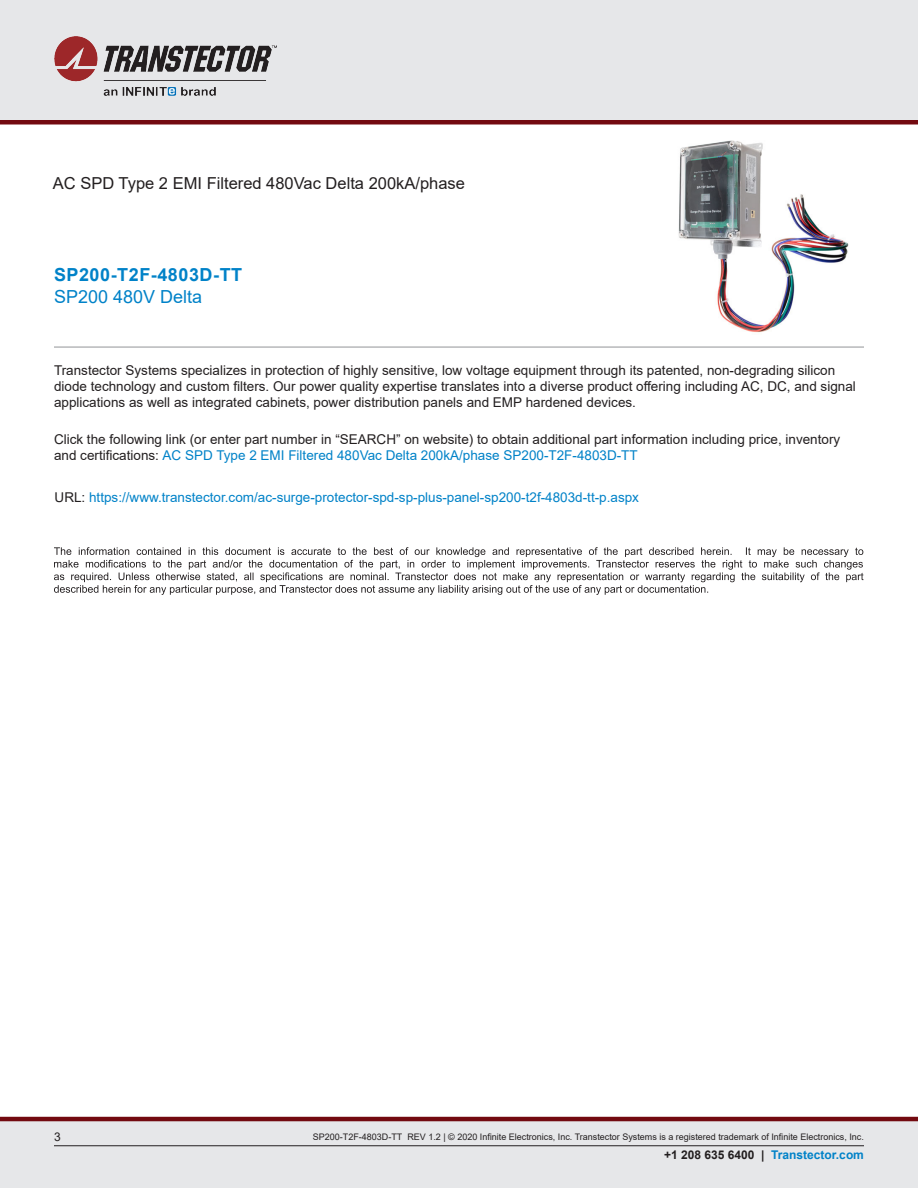
<style>
.page{position:relative;width:918px;height:1188px;background:#fff}
.page>*{position:absolute;margin:0;border:0;box-sizing:border-box;transform-origin:0 0}
.PN{font:700 18px "Arial";letter-spacing:.03em;color:#0082c8}
.t1{font:18px "Arial";color:#0082c8}
.Web_Description_Para{font:16.5px "Arial";color:#231f20}
.Web_Description_Para-2{font:13.5px/16.2px "Arial";color:#231f20}
.Web_Description_Para-3{font:13.5px "Arial";color:#0082c8}
.t2{font:700 12px "Arial";color:#0082c8}
.t3{font:12px "Arial";color:#231f20}
.t4{font:9px "Arial";color:#231f20}
.s1{color:#0082c8}
.s2{color:#231f20}
</style>
<div class="page">
<div style="left:0;top:0;width:918px;height:122px;background:#e6e7e9"></div>
<hr style="left:0;top:120px;width:918px;height:4px;background:#730a10">
<img style="left:54px;top:36px;width:223px;height:59px">
<div style="left:0;top:1121px;width:918px;height:67px;background:#e6e7e9"></div>
<hr style="left:0;top:1117px;width:918px;height:4px;background:#730a10">
<hr style="left:54px;top:1145px;width:810px;height:1px;background:#231f20">
<hr style="left:54px;top:347px;width:810px;height:1px;background:#939598">
<svg style="left:54px;top:547px;width:810px;height:48px"></svg>
<img style="left:678px;top:140px;width:171px;height:193px">
<h1 class="Web_Description_Para" style="left:53px;top:172px;width:414px">AC SPD Type 2 EMI Filtered 480Vac Delta 200kA/phase</h1>
<p class="PN" style="left:54px;top:262px;width:190px">SP200-T2F-4803D-TT</p>
<p class="t1" style="left:54px;top:284px;width:150px">SP200 480V Delta</p>
<h1 class="Web_Description_Para-2" style="left:54px;top:362px;width:803px">Transtector Systems specializes in protection of highly sensitive, low voltage equipment through its patented, non-degrading silicon diode technology and custom filters. Our power quality expertise translates into a diverse product offering including AC, DC, and signal applications as well as integrated cabinets, power distribution panels and EMP hardened devices.</h1>
<h1 class="Web_Description_Para-2" style="left:54px;top:431px;width:788px">Click the following link (or enter part number in “SEARCH” on website) to obtain additional part information including price, inventory and certifications: <span class="s1">AC SPD Type 2 EMI Filtered 480Vac Delta 200kA/phase SP200-T2F-4803D-TT</span></h1>
<h1 class="Web_Description_Para-3" style="left:55px;top:488px;width:586px"><span class="s2">URL:</span> https://www.transtector.com/ac-surge-protector-spd-sp-plus-panel-sp200-t2f-4803d-tt-p.aspx</h1>
<p class="t3" style="left:54px;top:1128px;width:8px">3</p>
<p class="t4" style="left:313px;top:1131px;width:553px">SP200-T2F-4803D-TT REV 1.2 | © 2020 Infinite Electronics, Inc. Transtector Systems is a registered trademark of Infinite Electronics, Inc.</p>
<p class="t2" style="left:664px;top:1147px;width:201px"><span class="s2">+1 208 635 6400 |</span> Transtector.com</p>
</div>
